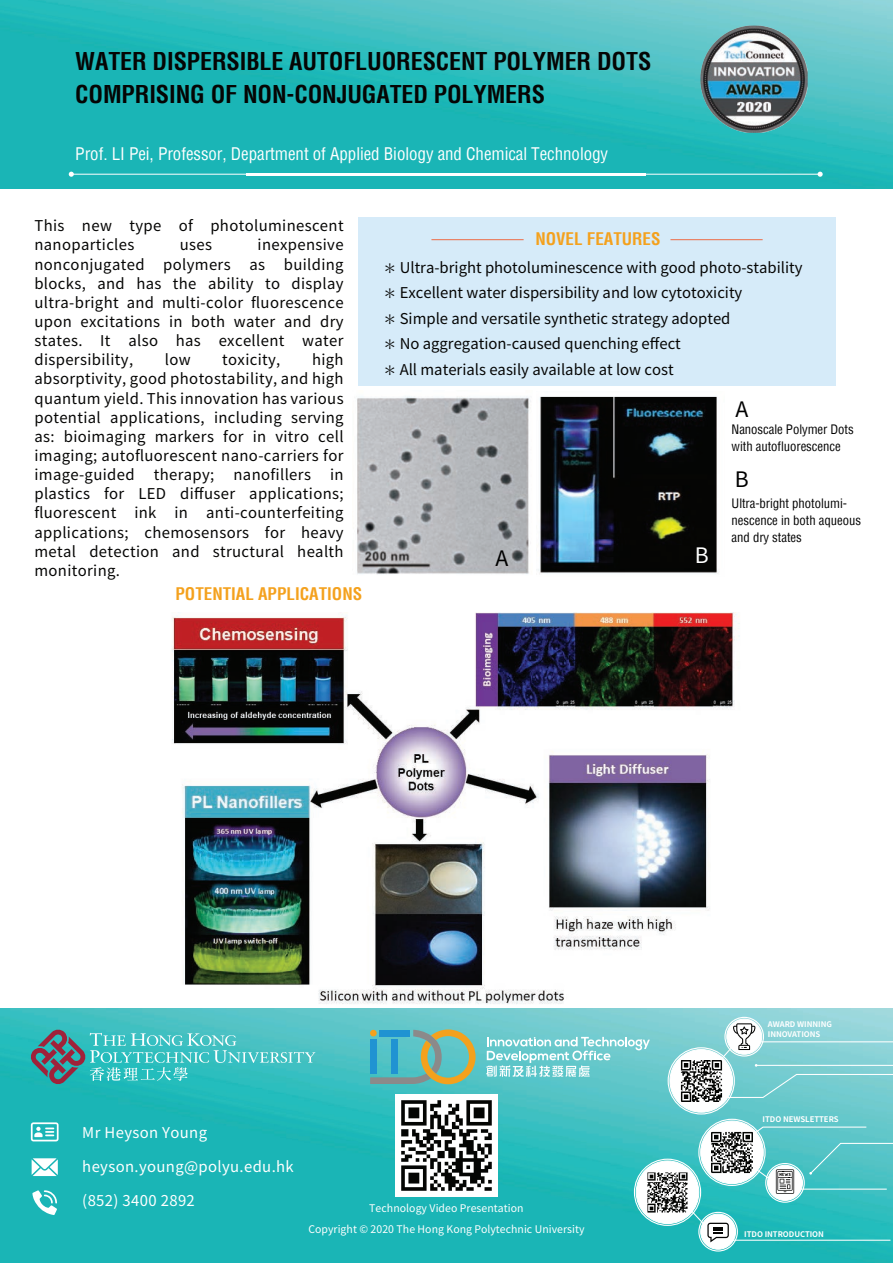
<style>
.page{position:relative;width:893px;height:1263px;background:#fff}
.page>*{position:absolute;margin:0;border:0;box-sizing:border-box;transform-origin:0 0}
.t1{font:700 condensed 24px/33px "Helvetica";letter-spacing:-.005em;color:#050504}
.t2{font:21.3px "Noto Sans TC";color:#000}
.t3{font:21.3px "Noto Sans TC";color:#fff}
.t4{font:condensed 16.95px "Helvetica";letter-spacing:-.005em;color:#fff}
.t5{font:700 condensed 16.95px "Helvetica";color:#f4a11d}
.t6{font:14.85px/19.2px "Noto Sans CJ Ksc";letter-spacing:.025em;color:#050504;text-align:justify}
.t7{font:14.85px/25.5px "Noto Sans CJ Ksc";color:#050504}
.t8{font:14.85px "Noto Sans CJ Ksc";letter-spacing:.025em;color:#fff}
.t9{font:condensed 12.75px/17px "Helvetica";letter-spacing:-.005em;color:#000}
.t10{font:10.5px "Noto Sans CJ Ksc";letter-spacing:.005em;color:#fff}
.t11{font:700 7.65px/9.4px "Noto Sans CJ Ksc";letter-spacing:-.005em;color:#fff}
.s1{font-family:"Koz Go Pr 6 N"}
</style>
<div class="page">
<img style="left:0;top:0;width:893px;height:189px">
<img style="left:0;top:1008px;width:893px;height:255px">
<svg style="left:30px;top:1029px;width:285px;height:56px;background:#4db8ba"></svg>
<svg style="left:370px;top:1029px;width:106px;height:55px;background:#7ab49e"></svg>
<div style="left:380px;top:1030px;width:30px;height:6px;background:#2093d2"></div>
<div style="left:392px;top:1040px;width:6px;height:34px;background:#2093d2"></div>
<div style="left:370px;top:1040px;width:7px;height:34px;background:#2093d2"></div>
<div style="left:370px;top:1030px;width:7px;height:6px;background:#f4a11d;border-radius:50%"></div>
<svg style="left:486px;top:1037px;width:164px;height:40px;background:#8bd5d7"></svg>
<div style="left:727px;top:1019px;width:35px;height:35px;background:#fff;border-radius:50%"></div>
<div style="left:724px;top:1017px;width:40px;height:39px;border:1px solid #fff;border-radius:50%"></div>
<div style="left:726px;top:1018px;width:36px;height:37px;border:1px solid #fff;border-radius:50%"></div>
<div style="left:728px;top:1020px;width:32px;height:33px;border:1px solid #fff;border-radius:50%"></div>
<div style="left:701px;top:1214px;width:35px;height:35px;background:#fff;border-radius:50%"></div>
<div style="left:698px;top:1212px;width:40px;height:39px;border:1px solid #fff;border-radius:50%"></div>
<div style="left:700px;top:1213px;width:36px;height:37px;border:1px solid #fff;border-radius:50%"></div>
<div style="left:702px;top:1215px;width:32px;height:33px;border:1px solid #fff;border-radius:50%"></div>
<svg style="left:669px;top:1023px;width:224px;height:90px;background:#8dcccf"></svg>
<svg style="left:635px;top:1120px;width:258px;height:122px"></svg>
<hr style="left:71px;top:174px;width:749px;height:1px;background:#fff">
<svg style="left:69px;top:172px;width:5px;height:5px"></svg>
<svg style="left:818px;top:172px;width:5px;height:5px"></svg>
<hr style="left:246px;top:173px;width:400px;height:3px;background:#fff">
<img style="left:700px;top:26px;width:108px;height:107px">
<svg style="left:31px;top:1122px;width:28px;height:19px"></svg>
<svg style="left:32px;top:1158px;width:26px;height:18px"></svg>
<svg style="left:32px;top:1190px;width:25px;height:25px"></svg>
<div style="left:358px;top:217px;width:478px;height:169px;background:#d6ebf9"></div>
<hr style="left:431px;top:239px;width:93px;height:1px;background:#ed6a45">
<hr style="left:670px;top:239px;width:93px;height:1px;background:#ed6a45">
<img style="left:171px;top:612px;width:569px;height:392px">
<img style="left:357px;top:396px;width:174px;height:179px">
<img style="left:537px;top:396px;width:181px;height:178px">
<img style="left:395px;top:1094px;width:103px;height:102px">
<h1 class="t1" style="left:75px;top:45px;width:578px">WATER DISPERSIBLE AUTOFLUORESCENT POLYMER DOTS<br>COMPRISING OF NON-CONJUGATED POLYMERS</h1>
<p class="t4" style="left:75px;top:142px;width:534px">Prof. LI Pei, Professor, Department of Applied Biology and Chemical Technology</p>
<p class="t6" style="left:34px;top:217px;width:311px">This new type of photoluminescent nanoparticles</p>
<p class="t6" style="left:180px;top:236px;width:34px">uses</p>
<p class="t6" style="left:258px;top:236px;width:88px">inexpensive</p>
<p class="t6" style="left:34px;top:255px;width:311px;text-indent:249px">building blocks, and has the ability to display ultra-bright and multi-color fluorescence upon excitations in both water and dry states. It also has excellent water dispersibility,</p>
<p class="t6" style="left:34px;top:255px;width:112px">nonconjugated</p>
<p class="t6" style="left:163px;top:255px;width:69px">polymers</p>
<p class="t6" style="left:249px;top:255px;width:17px">as</p>
<p class="t6" style="left:34px;top:351px;width:311px;text-indent:278px">high absorptivity, good photostability, and high quantum yield. This innovation has various potential applications, including serving as: bioimaging markers for in vitro cell imaging; autofluorescent nano-carriers for image-guided</p>
<p class="t6" style="left:165px;top:351px;width:27px">low</p>
<p class="t6" style="left:222px;top:351px;width:60px">toxicity,</p>
<p class="t6" style="left:154px;top:465px;width:62px">therapy;</p>
<p class="t6" style="left:233px;top:465px;width:79px">nanofillers</p>
<p class="t6" style="left:34px;top:465px;width:311px;text-indent:296px">in plastics for LED diffuser applications; fluorescent ink in anti-counterfeiting applications; chemosensors for heavy metal detection and structural health monitoring.</p>
<p class="t5" style="left:175px;top:583px;width:188px">POTENTIAL APPLICATIONS</p>
<p class="t5" style="left:535px;top:228px;width:127px">NOVEL FEATURES</p>
<p class="t7" style="left:382px;top:255px;width:422px"><span class="s1">＊</span> Ultra-bright photoluminescence with good photo-stability<span class="s1">＊</span> Excellent water dispersibility and low cytotoxicity<br><span class="s1">＊</span> Simple and versatile synthetic strategy adopted<br><span class="s1">＊</span> No aggregation-caused quenching effect<br><span class="s1">＊</span> All materials easily available at low cost</p>
<h2 class="t2" style="left:735px;top:397px;width:14px">A</h2>
<p class="t9" style="left:732px;top:421px;width:124px">Nanoscale Polymer Dots with autofluorescence</p>
<h2 class="t2" style="left:735px;top:467px;width:15px">B</h2>
<h2 class="t2" style="left:495px;top:546px;width:14px">A</h2>
<h2 class="t3" style="left:695px;top:543px;width:15px">B</h2>
<p class="t9" style="left:732px;top:494px;width:131px">Ultra-bright photolumi&shy;nescence in both aqueous and dry states</p>
<p class="t8" style="left:82px;top:1124px;width:126px">Mr Heyson Young</p>
<p class="t8" style="left:82px;top:1158px;width:213px">heyson.young@polyu.edu.hk</p>
<p class="t8" style="left:82px;top:1192px;width:114px">(852) 3400 2892</p>
<p class="t10" style="left:369px;top:1202px;width:156px">Technology Video Presentation</p>
<p class="t11" style="left:768px;top:1020px;width:66px">AWARD WINNING<br>INNOVATIONS</p>
<p class="t11" style="left:763px;top:1115px;width:78px">ITDO NEWSLETTERS</p>
<p class="t10" style="left:308px;top:1223px;width:278px">Copyright © 2020 The Hong Kong Polytechnic University</p>
<p class="t11" style="left:744px;top:1229px;width:81px">ITDO INTRODUCTION</p>
</div>
